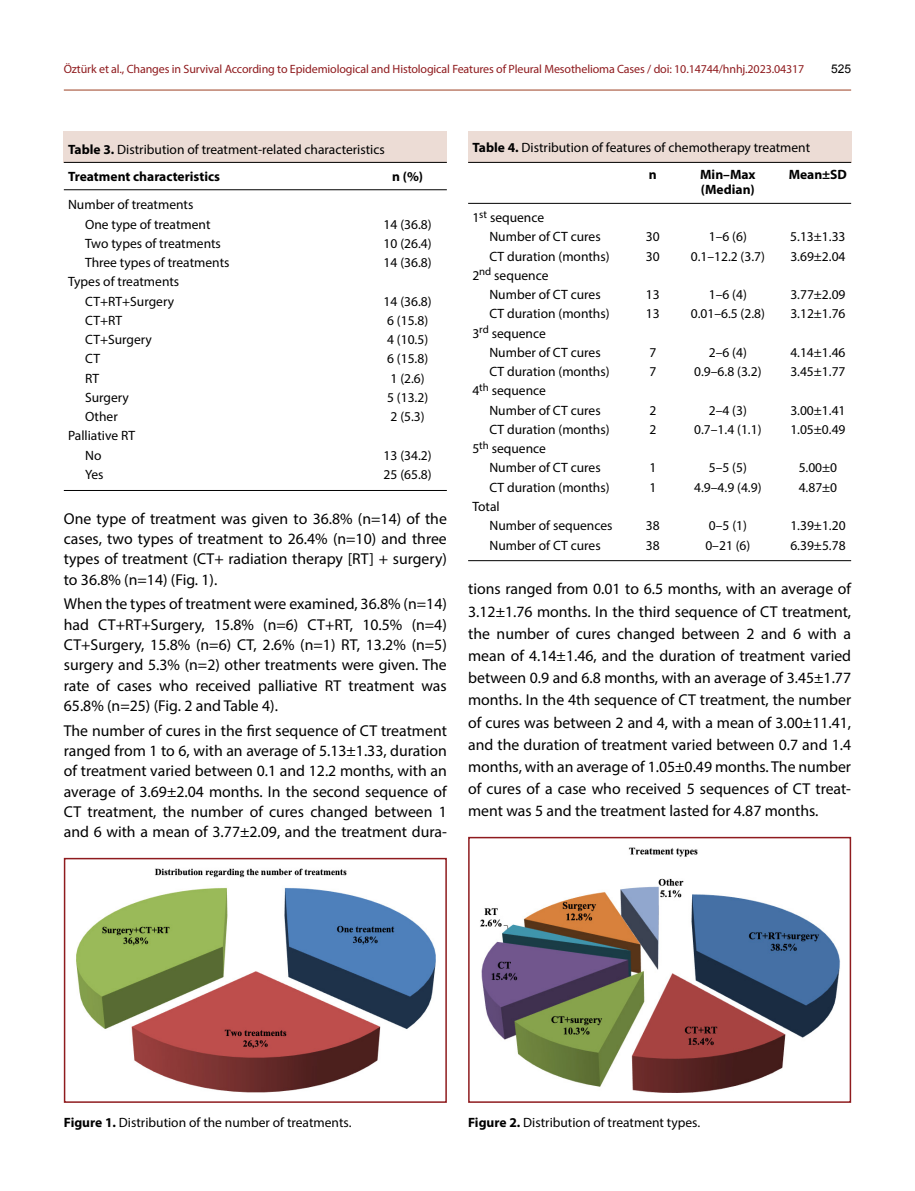
<style>
.page{position:relative;width:915px;height:1191px;background:#fff}
.page>*{position:absolute;margin:0;border:0;box-sizing:border-box;transform-origin:0 0}
.t1{font:15.75px/20.4px "Myriad Pro";color:#000;text-align:justify}
.t2{font:13.5px/19.2px "Myriad Pro";color:#000}
.t3{font:700 13.5px "Myriad Pro";color:#000}
.t4{font:12px "Myriad Pro";letter-spacing:-.01em;color:#8f1b1e}
.t5{font:12px "Arial";color:#000}
.s1{font-weight:700}
</style>
<div class="page">
<hr style="left:64px;top:89px;width:786px;height:2px;background:#bd7f6c">
<div style="left:64px;top:131px;width:382px;height:31px;background:#ecdcd5"></div>
<hr style="left:64px;top:189px;width:382px;height:1px;background:#000">
<hr style="left:64px;top:490px;width:382px;height:1px;background:#000">
<hr style="left:64px;top:162px;width:382px;height:1px;background:#000">
<div style="left:468px;top:131px;width:382px;height:31px;background:#ecdcd5"></div>
<hr style="left:468px;top:203px;width:382px;height:1px;background:#000">
<hr style="left:468px;top:560px;width:382px;height:1px;background:#000">
<hr style="left:468px;top:162px;width:382px;height:1px;background:#000">
<div style="left:64px;top:858px;width:382px;height:244px;border:2px solid #8f1b1e"></div>
<img style="left:76px;top:868px;width:359px;height:224px">
<div style="left:468px;top:837px;width:382px;height:265px;border:2px solid #8f1b1e"></div>
<img style="left:480px;top:847px;width:359px;height:245px">
<p class="t4" style="left:64px;top:61px;width:741px">Öztürk et al., Changes in Survival According to Epidemiological and Histological Features of Pleural Mesothelioma Cases / doi: 10.14744/hnhj.2023.04317</p>
<p class="t5" style="left:830px;top:60px;width:22px">525</p>
<p class="t2" style="left:68px;top:135px;width:318px;line-height:27.8px"><span class="s1">Table 3.</span> Distribution of treatment-related characteristics<br><span class="s1">Treatment characteristics</span></p>
<p class="t3" style="left:392px;top:168px;width:32px">n (%)</p>
<p class="t2" style="left:85px;top:195px;width:127px;text-indent:-17px">Number of treatments<br>One type of treatment</p>
<p class="t2" style="left:383px;top:214px;width:49px">14 (36.8)</p>
<p class="t2" style="left:85px;top:233px;width:137px">Two types of treatments</p>
<p class="t2" style="left:383px;top:233px;width:49px">10 (26.4)</p>
<p class="t2" style="left:85px;top:253px;width:146px">Three types of treatments</p>
<p class="t2" style="left:383px;top:253px;width:49px">14 (36.8)</p>
<p class="t2" style="left:85px;top:272px;width:96px;text-indent:-17px">Types of treatments<br>CT+RT+Surgery</p>
<p class="t2" style="left:383px;top:291px;width:49px">14 (36.8)</p>
<p class="t2" style="left:85px;top:310px;width:39px">CT+RT</p>
<p class="t2" style="left:387px;top:310px;width:43px">6 (15.8)</p>
<p class="t2" style="left:85px;top:330px;width:68px">CT+Surgery</p>
<p class="t2" style="left:387px;top:330px;width:43px">4 (10.5)</p>
<p class="t2" style="left:85px;top:349px;width:16px">CT</p>
<p class="t2" style="left:387px;top:349px;width:43px">6 (15.8)</p>
<p class="t2" style="left:85px;top:368px;width:16px">RT</p>
<p class="t2" style="left:390px;top:368px;width:36px">1 (2.6)</p>
<p class="t2" style="left:85px;top:387px;width:45px">Surgery</p>
<p class="t2" style="left:387px;top:387px;width:43px">5 (13.2)</p>
<p class="t2" style="left:85px;top:407px;width:34px">Other</p>
<p class="t2" style="left:390px;top:407px;width:36px">2 (5.3)</p>
<p class="t2" style="left:85px;top:426px;width:52px;text-indent:-17px">Palliative RT<br>No</p>
<p class="t2" style="left:383px;top:445px;width:49px">13 (34.2)</p>
<p class="t2" style="left:85px;top:464px;width:20px">Yes</p>
<p class="t2" style="left:383px;top:464px;width:49px">25 (65.8)</p>
<p class="t1" style="left:64px;top:508px;width:384px">One type of treatment was given to 36.8% (n=14) of the cases, two types of treatment to 26.4% (n=10) and three types of treatment (CT+ radiation therapy [RT] + surgery) to 36.8% (n=14) (Fig. 1).</p>
<p class="t1" style="left:64px;top:593px;width:384px">When the types of treatment were examined, 36.8% (n=14) had CT+RT+Surgery, 15.8% (n=6) CT+RT, 10.5% (n=4)<br>CT+Surgery, 15.8% (n=6) CT, 2.6% (n=1) RT, 13.2% (n=5) surgery and 5.3% (n=2) other treatments were given. The rate of cases who received palliative RT treatment was 65.8% (n=25) (Fig. 2 and Table 4).</p>
<p class="t1" style="left:64px;top:720px;width:384px">The number of cures in the first sequence of CT treatment ranged from 1 to 6, with an average of 5.13±1.33, duration of treatment varied between 0.1 and 12.2 months, with an average of 3.69±2.04 months. In the second sequence of CT treatment, the number of cures changed between 1 and 6 with a mean of 3.77±2.09, and the treatment dura-</p>
<p class="t2" style="left:648px;top:133px;width:163px;line-height:27.8px;text-indent:-176px"><span class="s1">Table 4.</span> Distribution of features of chemotherapy treatment <span class="s1">n</span></p>
<p class="t3" style="left:699px;top:166px;width:57px">Min–Max</p>
<p class="t3" style="left:788px;top:166px;width:60px">Mean±SD</p>
<p class="t3" style="left:700px;top:181px;width:55px">(Median)</p>
<p class="t2" style="left:489px;top:208px;width:113px;text-indent:-17px">1<sup>st</sup> sequence<br>Number of CT cures</p>
<p class="t2" style="left:645px;top:227px;width:15px">30</p>
<p class="t2" style="left:708px;top:227px;width:40px">1–6 (6)</p>
<p class="t2" style="left:790px;top:227px;width:57px">5.13±1.33</p>
<p class="t2" style="left:489px;top:246px;width:122px">CT duration (months)</p>
<p class="t2" style="left:645px;top:246px;width:15px">30</p>
<p class="t2" style="left:690px;top:246px;width:76px">0.1–12.2 (3.7)</p>
<p class="t2" style="left:790px;top:246px;width:57px">3.69±2.04</p>
<p class="t2" style="left:489px;top:265px;width:113px;text-indent:-17px">2<sup>nd</sup> sequence<br>Number of CT cures</p>
<p class="t2" style="left:645px;top:285px;width:15px">13</p>
<p class="t2" style="left:708px;top:285px;width:40px">1–6 (4)</p>
<p class="t2" style="left:790px;top:285px;width:57px">3.77±2.09</p>
<p class="t2" style="left:489px;top:304px;width:122px">CT duration (months)</p>
<p class="t2" style="left:645px;top:304px;width:15px">13</p>
<p class="t2" style="left:690px;top:304px;width:76px">0.01–6.5 (2.8)</p>
<p class="t2" style="left:790px;top:304px;width:57px">3.12±1.76</p>
<p class="t2" style="left:489px;top:323px;width:113px;text-indent:-17px">3<sup>rd</sup> sequence<br>Number of CT cures</p>
<p class="t2" style="left:649px;top:342px;width:8px">7</p>
<p class="t2" style="left:708px;top:342px;width:40px">2–6 (4)</p>
<p class="t2" style="left:790px;top:342px;width:57px">4.14±1.46</p>
<p class="t2" style="left:489px;top:362px;width:122px">CT duration (months)</p>
<p class="t2" style="left:649px;top:362px;width:8px">7</p>
<p class="t2" style="left:694px;top:362px;width:69px">0.9–6.8 (3.2)</p>
<p class="t2" style="left:790px;top:362px;width:57px">3.45±1.77</p>
<p class="t2" style="left:489px;top:381px;width:113px;text-indent:-17px">4<sup>th</sup> sequence<br>Number of CT cures</p>
<p class="t2" style="left:649px;top:400px;width:8px">2</p>
<p class="t2" style="left:708px;top:400px;width:40px">2–4 (3)</p>
<p class="t2" style="left:790px;top:400px;width:57px">3.00±1.41</p>
<p class="t2" style="left:489px;top:419px;width:122px">CT duration (months)</p>
<p class="t2" style="left:649px;top:419px;width:8px">2</p>
<p class="t2" style="left:694px;top:419px;width:69px">0.7–1.4 (1.1)</p>
<p class="t2" style="left:790px;top:419px;width:57px">1.05±0.49</p>
<p class="t2" style="left:489px;top:439px;width:113px;text-indent:-17px">5<sup>th</sup> sequence<br>Number of CT cures</p>
<p class="t2" style="left:649px;top:458px;width:8px">1</p>
<p class="t2" style="left:708px;top:458px;width:40px">5–5 (5)</p>
<p class="t2" style="left:798px;top:458px;width:40px">5.00±0</p>
<p class="t2" style="left:489px;top:477px;width:122px">CT duration (months)</p>
<p class="t2" style="left:649px;top:477px;width:8px">1</p>
<p class="t2" style="left:694px;top:477px;width:69px">4.9–4.9 (4.9)</p>
<p class="t2" style="left:798px;top:477px;width:40px">4.87±0</p>
<p class="t2" style="left:489px;top:496px;width:124px;text-indent:-17px">Total<br>Number of sequences</p>
<p class="t2" style="left:645px;top:516px;width:15px">38</p>
<p class="t2" style="left:708px;top:516px;width:40px">0–5 (1)</p>
<p class="t2" style="left:790px;top:516px;width:57px">1.39±1.20</p>
<p class="t2" style="left:489px;top:535px;width:113px">Number of CT cures</p>
<p class="t2" style="left:645px;top:535px;width:15px">38</p>
<p class="t2" style="left:705px;top:535px;width:46px">0–21 (6)</p>
<p class="t2" style="left:790px;top:535px;width:57px">6.39±5.78</p>
<p class="t1" style="left:468px;top:578px;width:384px;line-height:22.2px">tions ranged from 0.01 to 6.5 months, with an average of 3.12±1.76 months. In the third sequence of CT treatment, the number of cures changed between 2 and 6 with a mean of 4.14±1.46, and the duration of treatment varied between 0.9 and 6.8 months, with an average of 3.45±1.77 months. In the 4th sequence of CT treatment, the number of cures was between 2 and 4, with a mean of 3.00±11.41, and the duration of treatment varied between 0.7 and 1.4 months, with an average of 1.05±0.49 months. The number of cures of a case who received 5 sequences of CT treat&shy;ment was 5 and the treatment lasted for 4.87 months.</p>
<p class="t2" style="left:64px;top:1112px;width:289px"><span class="s1">Figure 1.</span> Distribution of the number of treatments.</p>
<p class="t2" style="left:468px;top:1112px;width:233px"><span class="s1">Figure 2.</span> Distribution of treatment types.</p>
</div>
